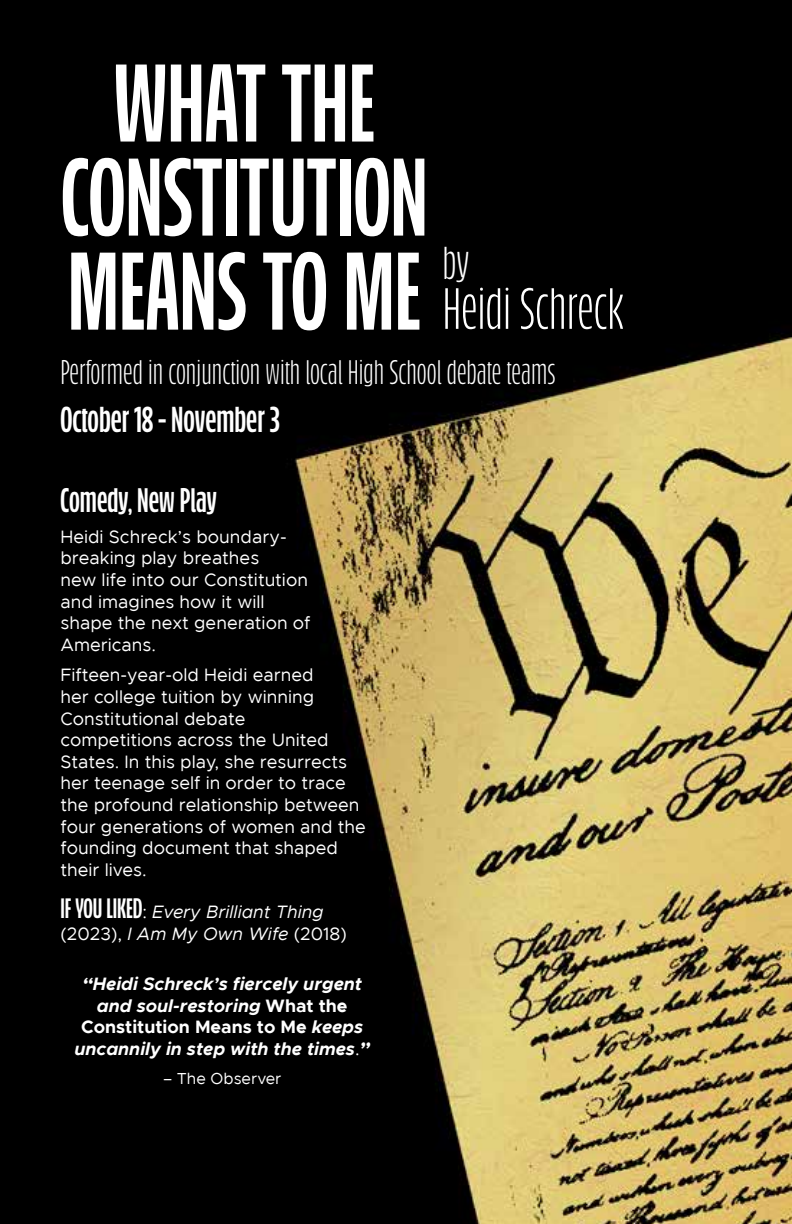
<style>
.page{position:relative;width:792px;height:1224px;background:#fff}
.page>*{position:absolute;margin:0;border:0;box-sizing:border-box;transform-origin:0 0}
.t1{font:700 110px/94px "Bufalino";color:#fff;text-align:center}
.t2{font:58px "Bufalino";color:#fff}
.t3{font:46px "Bufalino";color:#fff}
.t4{font:700 36px "Bufalino";color:#fff}
.t5{font:34px "Bufalino";color:#fff}
.t6{font:700 34px "Bufalino";color:#fff}
.t7{font:18px/21.6px "Metropolis";color:#fff}
.t8{font:italic 700 18px/21.8px "Metropolis";color:#fff;text-align:center}
.t9{font:italic 18px/21.6px "Metropolis";color:#fff}
.t10{font:16px "Metropolis";color:#fff}
.s1{font-family:"Bufalino";font-weight:700;font-style:normal;font-size:28px}
.s2{font-style:normal}
.s3{font-weight:800}
.s4{font-weight:400;font-style:normal}
</style>
<div class="page">
<img style="left:0;top:0;width:792px;height:1224px">
<h1 class="t1" style="left:61px;top:66px;width:368px">WHAT THE<br>CONSTITUTION<br>MEANS TO ME</h1>
<h3 class="t3" style="left:443px;top:244px;width:28px">by</h3>
<h2 class="t2" style="left:443px;top:284px;width:182px">Heidi Schreck</h2>
<h3 class="t5" style="left:60px;top:358px;width:497px">Performed in conjunction with local High School debate teams</h3>
<h3 class="t4" style="left:60px;top:404px;width:221px">October 18 - November 3</h3>
<h3 class="t6" style="left:60px;top:486px;width:158px">Comedy, New Play</h3>
<p class="t7" style="left:60px;top:526px;width:252px">Heidi Schreck’s boundary&shy;breaking play breathes<br>new life into our Constitution and imagines how it will shape the next generation of<br>Americans.</p>
<p class="t7" style="left:60px;top:664px;width:307px">Fifteen-year-old Heidi earned<br>her college tuition by winning<br>Constitutional debate<br>competitions across the United<br>States. In this play, she resurrects her teenage self in order to trace the profound relationship between four generations of women and the founding document that shaped their lives.</p>
<p class="t9" style="left:60px;top:901px;width:288px"><span class="s1">IF YOU LIKED</span><span class="s2">:</span> Every Brilliant Thing <span class="s2">(2023),</span> I Am My Own Wife <span class="s2">(2018)</span></p>
<p class="t8" style="left:74px;top:973px;width:297px"><span class="s3">“</span>Heidi Schreck’s fiercely urgent and soul-restoring <span class="s2">What the<br>Constitution Means to Me</span> keeps uncannily in step with the times<span class="s4">.</span><span class="s3">”</span></p>
<p class="t10" style="left:163px;top:1069px;width:120px">– The Observer</p>
</div>
